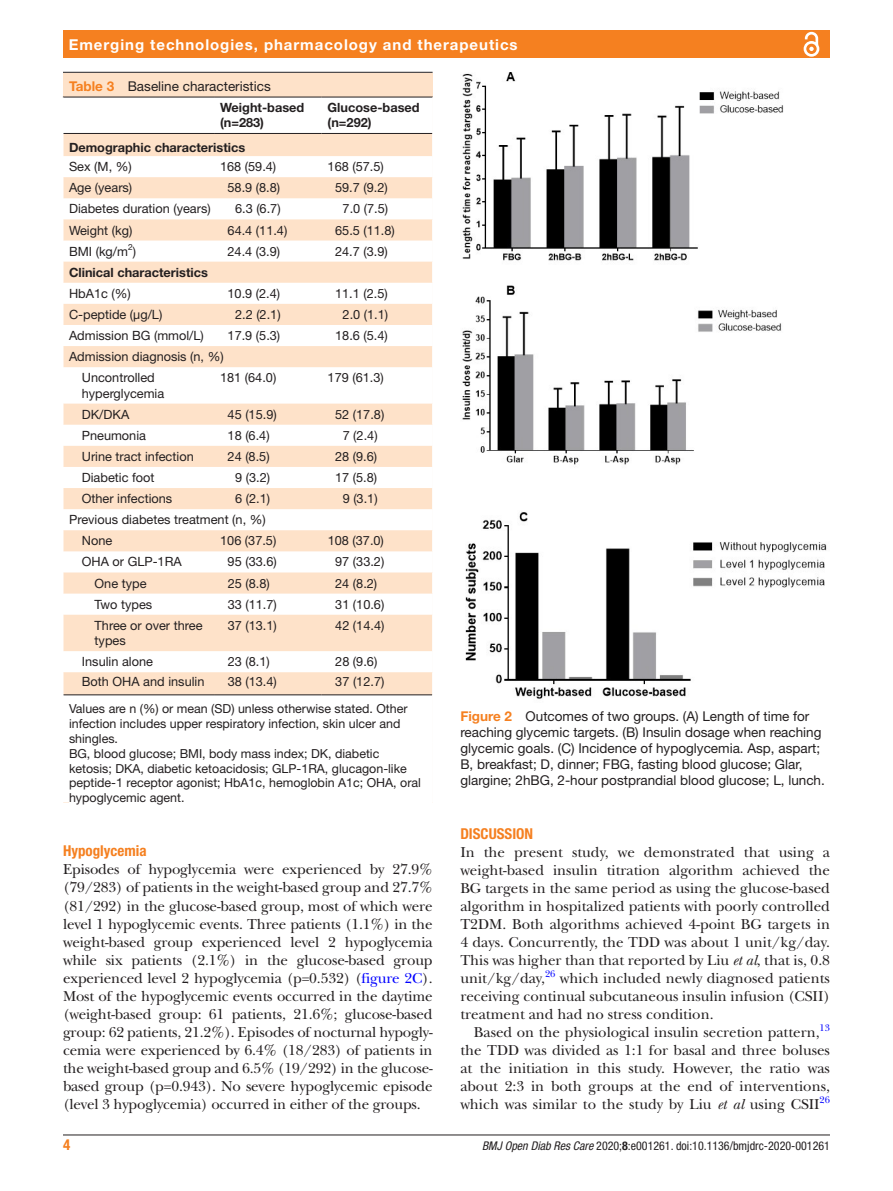
<style>
.page{position:relative;width:893px;height:1191px;background:#fff}
.page>*{position:absolute;margin:0;border:0;box-sizing:border-box;transform-origin:0 0}
.t1{font:15px/18px "New Baskerville";color:#231f20;text-align:justify}
.t2{font:700 15px "Helvetica Neue LT Std";letter-spacing:.065em;color:#fff}
.t3{font:700 condensed 15px "Helvetica Neue LT Std";color:#f58020}
.t4{font:13.5px/16.2px "Helvetica Neue LT Std";color:#231f20}
.t5{font:12.75px/21.1px "Helvetica Neue LT Std";color:#231f20}
.t6{font:700 12.75px/15.3px "Helvetica Neue LT Std";color:#231f20}
.t7{font:12.45px/15px "Helvetica Neue LT Std";color:#231f20}
.t8{font:condensed 12px "Helvetica Neue LT Std";color:#231f20}
.t9{font:9.9px "New Baskerville";color:#00f}
.s1{font-weight:700;color:#f58020}
.s2{color:#00f}
.s3{font-style:italic}
.s4{font-weight:700}
</style>
<div class="page">
<hr style="left:63px;top:1134px;width:767px;height:1px;background:#231f20">
<div style="left:63px;top:31px;width:767px;height:27px;background:#f58020"></div>
<svg style="left:803px;top:31px;width:17px;height:26px"></svg>
<div style="left:63px;top:73px;width:370px;height:729px;background:#fee2c9"></div>
<hr style="left:63px;top:72px;width:370px;height:1px;background:#231f20">
<svg style="left:64px;top:98px;width:368px;height:704px;fill:#fff"></svg>
<hr style="left:63px;top:97px;width:151px;height:1px;background:#231f20">
<hr style="left:63px;top:133px;width:151px;height:1px;background:#231f20">
<hr style="left:214px;top:97px;width:108px;height:1px;background:#231f20">
<hr style="left:214px;top:133px;width:108px;height:1px;background:#231f20">
<hr style="left:322px;top:97px;width:111px;height:1px;background:#231f20">
<hr style="left:322px;top:133px;width:110px;height:1px;background:#231f20">
<hr style="left:214px;top:694px;width:108px;height:1px;background:#231f20">
<hr style="left:63px;top:694px;width:151px;height:1px;background:#231f20">
<hr style="left:322px;top:694px;width:110px;height:1px;background:#231f20">
<hr style="left:63px;top:97px;width:1px;height:36px;background:#fff">
<svg style="left:63px;top:133px;width:1px;height:234px"></svg>
<hr style="left:63px;top:367px;width:1px;height:36px;background:#fff">
<svg style="left:63px;top:403px;width:1px;height:211px"></svg>
<hr style="left:63px;top:614px;width:1px;height:37px;background:#fff">
<svg style="left:63px;top:651px;width:1px;height:44px"></svg>
<hr style="left:63px;top:695px;width:1px;height:107px;background:#fff">
<hr style="left:432px;top:97px;width:1px;height:36px;background:#fff">
<svg style="left:432px;top:133px;width:1px;height:234px"></svg>
<hr style="left:432px;top:367px;width:1px;height:36px;background:#fff">
<svg style="left:432px;top:403px;width:1px;height:211px"></svg>
<hr style="left:432px;top:614px;width:1px;height:37px;background:#fff">
<svg style="left:432px;top:651px;width:1px;height:44px"></svg>
<hr style="left:432px;top:695px;width:1px;height:107px;background:#fff">
<hr style="left:69px;top:742px;width:364px;height:1px;background:#fff">
<hr style="left:69px;top:801px;width:364px;height:2px;background:#fff">
<img style="left:462px;top:73px;width:365px;height:626px">
<p class="t2" style="left:69px;top:35px;width:450px">Emerging technologies, pharmacology and therapeutics</p>
<p class="t4" style="left:69px;top:78px;width:203px"><span class="s1">Table 3</span> Baseline characteristics</p>
<p class="t6" style="left:220px;top:100px;width:86px">Weight-based (n=283)</p>
<p class="t6" style="left:328px;top:100px;width:94px">Glucose-based (n=292)</p>
<p class="t6" style="left:69px;top:139px;width:178px">Demographic characteristics</p>
<p class="t5" style="left:69px;top:156px;width:64px">Sex (M, %)</p>
<p class="t5" style="left:220px;top:156px;width:58px">168 (59.4)</p>
<p class="t5" style="left:328px;top:156px;width:58px">168 (57.5)</p>
<p class="t5" style="left:69px;top:177px;width:65px">Age (years)</p>
<p class="t5" style="left:228px;top:177px;width:54px">58.9 (8.8)</p>
<p class="t5" style="left:335px;top:177px;width:54px">59.7 (9.2)</p>
<p class="t5" style="left:69px;top:198px;width:143px">Diabetes duration (years)</p>
<p class="t5" style="left:235px;top:198px;width:47px">6.3 (6.7)</p>
<p class="t5" style="left:343px;top:198px;width:47px">7.0 (7.5)</p>
<p class="t5" style="left:69px;top:219px;width:65px">Weight (kg)</p>
<p class="t5" style="left:228px;top:219px;width:61px">64.4 (11.4)</p>
<p class="t5" style="left:335px;top:219px;width:61px">65.5 (11.8)</p>
<p class="t5" style="left:69px;top:240px;width:69px">BMI (kg/m<sup>2</sup>)</p>
<p class="t5" style="left:228px;top:240px;width:54px">24.4 (3.9)</p>
<p class="t5" style="left:335px;top:240px;width:54px">24.7 (3.9)</p>
<p class="t6" style="left:69px;top:264px;width:140px">Clinical characteristics</p>
<p class="t5" style="left:69px;top:282px;width:63px">HbA1c (%)</p>
<p class="t5" style="left:228px;top:282px;width:54px">10.9 (2.4)</p>
<p class="t5" style="left:335px;top:282px;width:54px">11.1 (2.5)</p>
<p class="t5" style="left:69px;top:304px;width:95px">C-peptide (μg/L)</p>
<p class="t5" style="left:235px;top:304px;width:47px">2.2 (2.1)</p>
<p class="t5" style="left:343px;top:304px;width:47px">2.0 (1.1)</p>
<p class="t5" style="left:69px;top:325px;width:136px">Admission BG (mmol/L)</p>
<p class="t5" style="left:228px;top:325px;width:54px">17.9 (5.3)</p>
<p class="t5" style="left:335px;top:325px;width:54px">18.6 (5.4)</p>
<p class="t5" style="left:82px;top:346px;width:143px;text-indent:-13px">Admission diagnosis (n, %)<br>Uncontrolled</p>
<p class="t5" style="left:82px;top:382px;width:84px">hyperglycemia</p>
<p class="t5" style="left:220px;top:367px;width:58px">181 (64.0)</p>
<p class="t5" style="left:328px;top:367px;width:58px">179 (61.3)</p>
<p class="t5" style="left:82px;top:403px;width:49px">DK/DKA</p>
<p class="t5" style="left:228px;top:403px;width:51px">45 (15.9)</p>
<p class="t5" style="left:335px;top:403px;width:51px">52 (17.8)</p>
<p class="t5" style="left:82px;top:424px;width:66px">Pneumonia</p>
<p class="t5" style="left:228px;top:424px;width:44px">18 (6.4)</p>
<p class="t5" style="left:343px;top:424px;width:36px">7 (2.4)</p>
<p class="t5" style="left:82px;top:445px;width:113px">Urine tract infection</p>
<p class="t5" style="left:228px;top:445px;width:44px">24 (8.5)</p>
<p class="t5" style="left:335px;top:445px;width:44px">28 (9.6)</p>
<p class="t5" style="left:82px;top:467px;width:74px">Diabetic foot</p>
<p class="t5" style="left:235px;top:467px;width:36px">9 (3.2)</p>
<p class="t5" style="left:335px;top:467px;width:44px">17 (5.8)</p>
<p class="t5" style="left:82px;top:488px;width:92px">Other infections</p>
<p class="t5" style="left:235px;top:488px;width:36px">6 (2.1)</p>
<p class="t5" style="left:343px;top:488px;width:36px">9 (3.1)</p>
<p class="t5" style="left:82px;top:509px;width:185px;text-indent:-13px">Previous diabetes treatment (n, %)<br>None</p>
<p class="t5" style="left:220px;top:530px;width:58px">106 (37.5)</p>
<p class="t5" style="left:328px;top:530px;width:58px">108 (37.0)</p>
<p class="t5" style="left:82px;top:551px;width:101px">OHA or GLP-1RA</p>
<p class="t5" style="left:228px;top:551px;width:51px">95 (33.6)</p>
<p class="t5" style="left:335px;top:551px;width:51px">97 (33.2)</p>
<p class="t5" style="left:95px;top:572px;width:53px">One type</p>
<p class="t5" style="left:228px;top:572px;width:44px">25 (8.8)</p>
<p class="t5" style="left:335px;top:572px;width:44px">24 (8.2)</p>
<p class="t5" style="left:95px;top:593px;width:59px">Two types</p>
<p class="t5" style="left:228px;top:593px;width:51px">33 (11.7)</p>
<p class="t5" style="left:335px;top:593px;width:51px">31 (10.6)</p>
<p class="t5" style="left:95px;top:617px;width:109px;line-height:15.3px">Three or over three types</p>
<p class="t5" style="left:228px;top:614px;width:51px">37 (13.1)</p>
<p class="t5" style="left:335px;top:614px;width:51px">42 (14.4)</p>
<p class="t5" style="left:82px;top:651px;width:73px">Insulin alone</p>
<p class="t5" style="left:228px;top:651px;width:44px">23 (8.1)</p>
<p class="t5" style="left:335px;top:651px;width:44px">28 (9.6)</p>
<p class="t5" style="left:82px;top:670px;width:124px">Both OHA and insulin</p>
<p class="t5" style="left:228px;top:670px;width:51px">38 (13.4)</p>
<p class="t5" style="left:335px;top:670px;width:51px">37 (12.7)</p>
<p class="t7" style="left:69px;top:700px;width:353px">Values are n (%) or mean (SD) unless otherwise stated. Other infection includes upper respiratory infection, skin ulcer and shingles.<br>BG, blood glucose; BMI, body mass index; DK, diabetic ketosis; DKA, diabetic ketoacidosis; GLP-1RA, glucagon-like peptide-1 receptor agonist; HbA1c, hemoglobin A1c; OHA, oral hypoglycemic agent.</p>
<p class="t4" style="left:460px;top:707px;width:366px"><span class="s1">Figure 2</span> Outcomes of two groups. (A) Length of time for reaching glycemic targets. (B) Insulin dosage when reaching glycemic goals. (C) Incidence of hypoglycemia. Asp, aspart; B, breakfast; D, dinner; FBG, fasting blood glucose; Glar, glargine; 2hBG, 2-hour postprandial blood glucose; L, lunch.</p>
<p class="t3" style="left:63px;top:842px;width:85px">Hypoglycemia</p>
<p class="t1" style="left:63px;top:860px;width:371px">Episodes of hypoglycemia were experienced by 27.9% (79/283) of patients in the weight-based group and 27.7% (81/292) in the glucose-based group, most of which were level 1 hypoglycemic events. Three patients (1.1%) in the weight-based group experienced level 2 hypoglycemia while six patients (2.1%) in the glucose-based group experienced level 2 hypoglycemia (p=0.532) (<span class="s2">figure 2C</span>).<br>Most of the hypoglycemic events occurred in the daytime (weight-based group: 61 patients, 21.6%; glucose-based group: 62 patients, 21.2%). Episodes of nocturnal hypogly&shy;cemia were experienced by 6.4% (18/283) of patients in the weight-based group and 6.5% (19/292) in the glucose&shy;based group (p=0.943). No severe hypoglycemic episode (level 3 hypoglycemia) occurred in either of the groups.</p>
<p class="t3" style="left:460px;top:825px;width:74px">DISCUSSION</p>
<p class="t1" style="left:460px;top:843px;width:371px">In the present study, we demonstrated that using a weight-based insulin titration algorithm achieved the BG targets in the same period as using the glucose-based algorithm in hospitalized patients with poorly controlled T2DM. Both algorithms achieved 4-point BG targets in 4 days. Concurrently, the TDD was about 1 unit/kg/day.<br>This was higher than that reported by Liu <span class="s3">et al</span>, that is, 0.8 unit/kg/day,</p>
<p class="t9" style="left:545px;top:967px;width:12px">26</p>
<p class="t1" style="left:460px;top:969px;width:371px;text-indent:100px">which included newly diagnosed patients receiving continual subcutaneous insulin infusion (CSII) treatment and had no stress condition.</p>
<p class="t1" style="left:474px;top:1023px;width:347px">Based on the physiological insulin secretion pattern,</p>
<p class="t9" style="left:820px;top:1021px;width:12px">13</p>
<p class="t1" style="left:460px;top:1041px;width:371px">the TDD was divided as 1:1 for basal and three boluses at the initiation in this study. However, the ratio was about 2:3 in both groups at the end of interventions, which was similar to the study by Liu <span class="s3">et al</span> using CSII</p>
<p class="t9" style="left:820px;top:1093px;width:12px">26</p>
<p class="t3" style="left:63px;top:1135px;width:9px">4</p>
<p class="t8" style="left:482px;top:1138px;width:349px"><span class="s3">BMJ Open Diab Res Care</span> 2020;<span class="s4">8</span>:e001261. doi:10.1136/bmjdrc-2020-001261</p>
</div>
